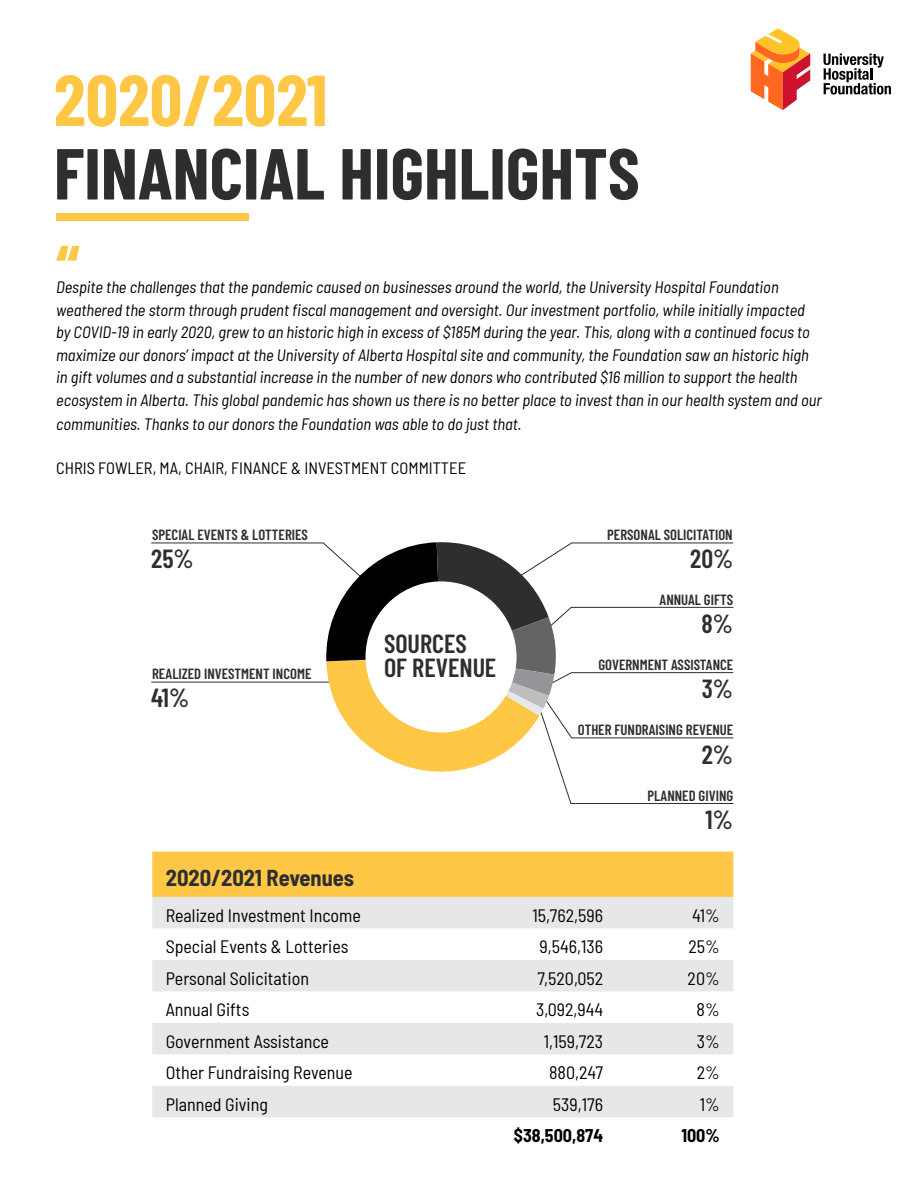
<style>
.page{position:relative;width:918px;height:1188px;background:#fff}
.page>*{position:absolute;margin:0;border:0;box-sizing:border-box;transform-origin:0 0}
.t1{font:700 72px/73.5px "Barlow Condensed";color:#2e2e2f}
.t2{font:700 66px "Barlow Condensed";color:#fec745}
.t3{font:600 26.1px/23.2px "Barlow Condensed";color:#2e2e2f}
.t4{font:700 semi-condensed 22.5px "Barlow";color:#2e2e2f}
.t5{font:semi-condensed 18px "Barlow";color:#000}
.t6{font:700 semi-condensed 18px "Barlow";color:#000}
.t7{font:italic semi-condensed 16.5px/22.5px "Barlow";color:#000}
.t8{font:semi-condensed 16.5px "Barlow";color:#000}
.t9{font:600 14.7px "Barlow Condensed";color:#2e2e2f}
.s1{color:#ffc743}
.s2{color:#fec745}
</style>
<div class="page">
<svg style="left:151px;top:542px;width:582px;height:262px"></svg>
<div style="left:152px;top:852px;width:581px;height:45px;background:#fec745"></div>
<svg style="left:152px;top:897px;width:581px;height:220px;fill:#e6e7e8"></svg>
<div style="left:56px;top:213px;width:192px;height:8px;background:#fec745"></div>
<svg style="left:823px;top:54px;width:68px;height:41px"></svg>
<svg style="left:751px;top:28px;width:59px;height:82px"></svg>
<h1 class="t1" style="left:54px;top:59px;width:587px"><span class="s1">20</span><span class="s2">20/2021<br></span>FINANCIAL HIGHLIGHTS</h1>
<h2 class="t2" style="left:56px;top:221px;width:25px">“</h2>
<p class="t7" style="left:56px;top:275px;width:767px">Despite the challenges that the pandemic caused on businesses around the world, the University Hospital Foundation weathered the storm through prudent fiscal management and oversight. Our investment portfolio, while initially impacted by COVID-19 in early 2020, grew to an historic high in excess of $185M during the year. This, along with a continued focus to maximize our donors’ impact at the University of Alberta Hospital site and community, the Foundation saw an historic high in gift volumes and a substantial increase in the number of new donors who contributed $16 million to support the health ecosystem in Alberta. This global pandemic has shown us there is no better place to invest than in our health system and our</p>
<p class="t7" style="left:56px;top:412px;width:467px">communities. Thanks to our donors the Foundation was able to do just that.</p>
<p class="t8" style="left:56px;top:456px;width:412px">CHRIS FOWLER, MA, CHAIR, FINANCE &amp; INVESTMENT COMMITTEE</p>
<p class="t9" style="left:152px;top:524px;width:157px">SPECIAL EVENTS &amp; LOTTERIES</p>
<h3 class="t3" style="left:151px;top:545px;width:44px">25%</h3>
<p class="t9" style="left:152px;top:663px;width:161px">REALIZED INVESTMENT INCOME</p>
<h3 class="t3" style="left:151px;top:684px;width:40px">41%</h3>
<h3 class="t3" style="left:384px;top:631px;width:114px">SOURCES<br>OF REVENUE</h3>
<p class="t9" style="left:607px;top:524px;width:127px">PERSONAL SOLICITATION</p>
<h3 class="t3" style="left:690px;top:545px;width:45px">20%</h3>
<p class="t9" style="left:660px;top:589px;width:75px">ANNUAL GIFTS</p>
<h3 class="t3" style="left:701px;top:610px;width:33px">8%</h3>
<p class="t9" style="left:598px;top:654px;width:136px">GOVERNMENT ASSISTANCE</p>
<h3 class="t3" style="left:702px;top:676px;width:33px">3%</h3>
<p class="t9" style="left:578px;top:720px;width:157px">OTHER FUNDRAISING REVENUE</p>
<h3 class="t3" style="left:702px;top:741px;width:33px">2%</h3>
<p class="t9" style="left:647px;top:785px;width:87px">PLANNED GIVING</p>
<h3 class="t3" style="left:706px;top:806px;width:29px">1%</h3>
<h3 class="t4" style="left:166px;top:861px;width:190px">2020/2021 Revenues</h3>
<p class="t5" style="left:166px;top:902px;width:197px">Realized Investment Income</p>
<p class="t5" style="left:532px;top:902px;width:72px">15,762,596</p>
<p class="t5" style="left:692px;top:902px;width:29px">41%</p>
<p class="t5" style="left:166px;top:934px;width:184px">Special Events &amp; Lotteries</p>
<p class="t5" style="left:540px;top:934px;width:65px">9,546,136</p>
<p class="t5" style="left:688px;top:934px;width:33px">25%</p>
<p class="t5" style="left:166px;top:965px;width:145px">Personal Solicitation</p>
<p class="t5" style="left:538px;top:965px;width:67px">7,520,052</p>
<p class="t5" style="left:688px;top:965px;width:34px">20%</p>
<p class="t5" style="left:166px;top:997px;width:85px">Annual Gifts</p>
<p class="t5" style="left:536px;top:997px;width:69px">3,092,944</p>
<p class="t5" style="left:697px;top:997px;width:25px">8%</p>
<p class="t5" style="left:166px;top:1028px;width:165px">Government Assistance</p>
<p class="t5" style="left:544px;top:1028px;width:61px">1,159,723</p>
<p class="t5" style="left:697px;top:1028px;width:24px">3%</p>
<p class="t5" style="left:166px;top:1060px;width:188px">Other Fundraising Revenue</p>
<p class="t5" style="left:549px;top:1060px;width:56px">880,247</p>
<p class="t5" style="left:697px;top:1060px;width:25px">2%</p>
<p class="t5" style="left:166px;top:1091px;width:104px">Planned Giving</p>
<p class="t5" style="left:553px;top:1091px;width:52px">539,176</p>
<p class="t5" style="left:700px;top:1091px;width:22px">1%</p>
<p class="t6" style="left:514px;top:1123px;width:91px">$38,500,874</p>
<p class="t6" style="left:681px;top:1123px;width:40px">100%</p>
</div>
